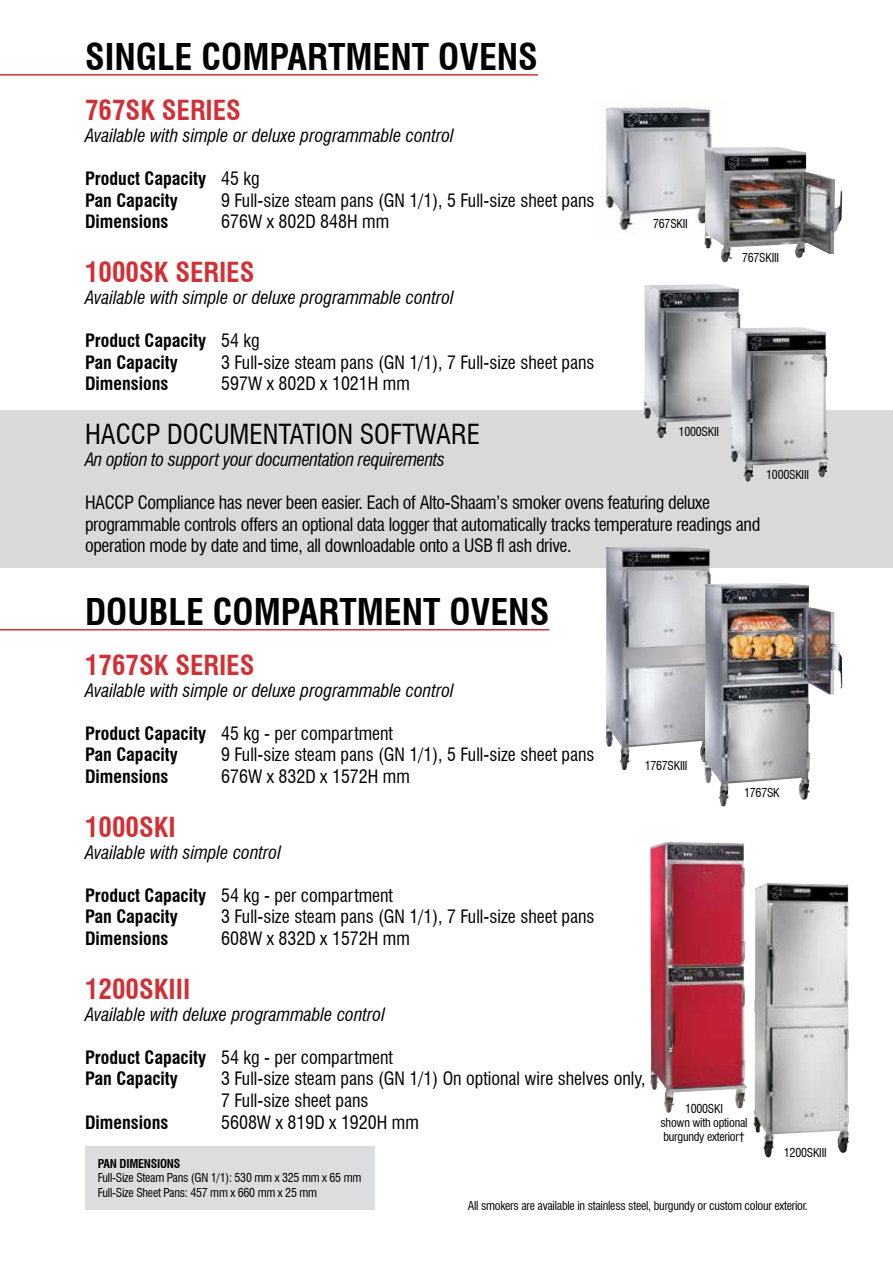
<style>
.page{position:relative;width:893px;height:1263px;background:#fff}
.page>*{position:absolute;margin:0;border:0;box-sizing:border-box;transform-origin:0 0}
.t1{font:700 condensed 36px "Swiss 721 BT";color:#000}
.t2{font:700 condensed 27px "Swiss 721 BT";color:#d03137}
.t3{font:condensed 27px "Swiss 721 BT";color:#000}
.t4{font:condensed 18px/21.6px "Swiss 721 BT";color:#000}
.t5{font:700 condensed 18px/21.6px "Swiss 721 BT";color:#000}
.t6{font:condensed 18px/21.6px "Swiss 721 BT";letter-spacing:-.02em;color:#000}
.t7{font:italic condensed 18px "Swiss 721 BT";color:#000}
.t8{font:italic condensed 18px "Swiss 721 BT";letter-spacing:-.02em;color:#000}
.t9{font:condensed 12px/14.4px "Swiss 721 BT";letter-spacing:-.02em;color:#000}
.t10{font:700 condensed 12px "Swiss 721 BT";letter-spacing:-.02em;color:#000}
.s1{font-weight:400}
</style>
<div class="page">
<img style="left:601px;top:106px;width:112px;height:126px">
<div style="left:0;top:410px;width:893px;height:158px;background:#d9d9d9"></div>
<img style="left:642px;top:284px;width:99px;height:154px">
<img style="left:729px;top:327px;width:100px;height:155px">
<img style="left:650px;top:842px;width:97px;height:271px">
<div style="left:85px;top:1146px;width:289px;height:63px;background:#dcddde"></div>
<hr style="left:0;top:629px;width:549px;height:1px;background:#d03137">
<hr style="left:0;top:74px;width:538px;height:2px;background:#d03137">
<img style="left:605px;top:547px;width:106px;height:224px">
<img style="left:704px;top:583px;width:138px;height:223px">
<img style="left:704px;top:147px;width:138px;height:115px">
<img style="left:753px;top:883px;width:96px;height:274px">
<h1 class="t1" style="left:85px;top:35px;width:454px">SINGLE COMPARTMENT OVENS</h1>
<h2 class="t2" style="left:85px;top:94px;width:157px">767SK SERIES</h2>
<p class="t7" style="left:85px;top:124px;width:370px">Available with simple or deluxe programmable control</p>
<p class="t5" style="left:85px;top:168px;width:176px">Product Capacity <span class="s1">45 kg<br></span>Pan Capacity</p>
<p class="t4" style="left:221px;top:189px;width:375px">9 Full-size steam pans (GN 1/1), 5 Full-size sheet pans</p>
<p class="t5" style="left:85px;top:211px;width:85px">Dimensions</p>
<p class="t4" style="left:221px;top:211px;width:169px">676W x 802D 848H mm</p>
<h2 class="t2" style="left:85px;top:256px;width:171px">1000SK SERIES</h2>
<p class="t7" style="left:85px;top:286px;width:370px">Available with simple or deluxe programmable control</p>
<p class="t5" style="left:85px;top:330px;width:176px">Product Capacity <span class="s1">54 kg<br></span>Pan Capacity</p>
<p class="t4" style="left:221px;top:351px;width:375px">3 Full-size steam pans (GN 1/1), 7 Full-size sheet pans</p>
<p class="t9" style="left:653px;top:217px;width:36px">767SKII</p>
<p class="t9" style="left:742px;top:251px;width:39px">767SKIII</p>
<p class="t5" style="left:85px;top:373px;width:85px">Dimensions</p>
<p class="t4" style="left:221px;top:373px;width:190px">597W x 802D x 1021H mm</p>
<h2 class="t3" style="left:85px;top:418px;width:396px">HACCP DOCUMENTATION SOFTWARE</h2>
<p class="t8" style="left:85px;top:448px;width:362px">An option to support your documentation requirements</p>
<p class="t6" style="left:85px;top:492px;width:677px">HACCP Compliance has never been easier. Each of Alto-Shaam’s smoker ovens featuring deluxe programmable controls offers an optional data logger that automatically tracks temperature readings and operation mode by date and time, all downloadable onto a USB fl ash drive.</p>
<p class="t9" style="left:679px;top:424px;width:42px">1000SKII</p>
<p class="t9" style="left:766px;top:467px;width:44px">1000SKIII</p>
<h1 class="t1" style="left:85px;top:590px;width:466px">DOUBLE COMPARTMENT OVENS</h1>
<h2 class="t2" style="left:85px;top:649px;width:171px">1767SK SERIES</h2>
<p class="t7" style="left:85px;top:679px;width:370px">Available with simple or deluxe programmable control</p>
<p class="t5" style="left:85px;top:722px;width:309px">Product Capacity <span class="s1">45 kg - per compartment<br></span>Pan Capacity</p>
<p class="t4" style="left:221px;top:744px;width:375px">9 Full-size steam pans (GN 1/1), 5 Full-size sheet pans</p>
<p class="t5" style="left:85px;top:766px;width:85px">Dimensions</p>
<p class="t4" style="left:221px;top:766px;width:190px">676W x 832D x 1572H mm</p>
<h2 class="t2" style="left:85px;top:811px;width:92px">1000SKI</h2>
<p class="t7" style="left:85px;top:841px;width:198px">Available with simple control</p>
<p class="t5" style="left:85px;top:884px;width:309px">Product Capacity <span class="s1">54 kg - per compartment<br></span>Pan Capacity</p>
<p class="t4" style="left:221px;top:906px;width:375px">3 Full-size steam pans (GN 1/1), 7 Full-size sheet pans</p>
<p class="t9" style="left:645px;top:759px;width:44px">1767SKIII</p>
<p class="t9" style="left:744px;top:786px;width:37px">1767SK</p>
<p class="t5" style="left:85px;top:928px;width:85px">Dimensions</p>
<p class="t4" style="left:221px;top:928px;width:190px">608W x 832D x 1572H mm</p>
<h2 class="t2" style="left:85px;top:973px;width:107px">1200SKIII</h2>
<p class="t7" style="left:85px;top:1003px;width:301px">Available with deluxe programmable control</p>
<p class="t5" style="left:85px;top:1046px;width:309px">Product Capacity <span class="s1">54 kg - per compartment<br></span>Pan Capacity</p>
<p class="t4" style="left:221px;top:1068px;width:426px">3 Full-size steam pans (GN 1/1) On optional wire shelves only,<br>7 Full-size sheet pans</p>
<p class="t5" style="left:85px;top:1111px;width:85px">Dimensions</p>
<p class="t4" style="left:221px;top:1111px;width:199px">5608W x 819D x 1920H mm</p>
<p class="t10" style="left:98px;top:1156px;width:84px">PAN DIMENSIONS</p>
<p class="t9" style="left:98px;top:1171px;width:265px">Full-Size Steam Pans (GN 1/1): 530 mm x 325 mm x 65 mm<br>Full-Size Sheet Pans: 457 mm x 660 mm x 25 mm</p>
<p class="t9" style="left:660px;top:1101px;width:89px;text-align:center">1000SKI<br>shown with optional burgundy exterior†</p>
<p class="t9" style="left:784px;top:1146px;width:44px">1200SKIII</p>
<p class="t9" style="left:468px;top:1198px;width:342px">All smokers are available in stainless steel, burgundy or custom colour exterior.</p>
</div>
